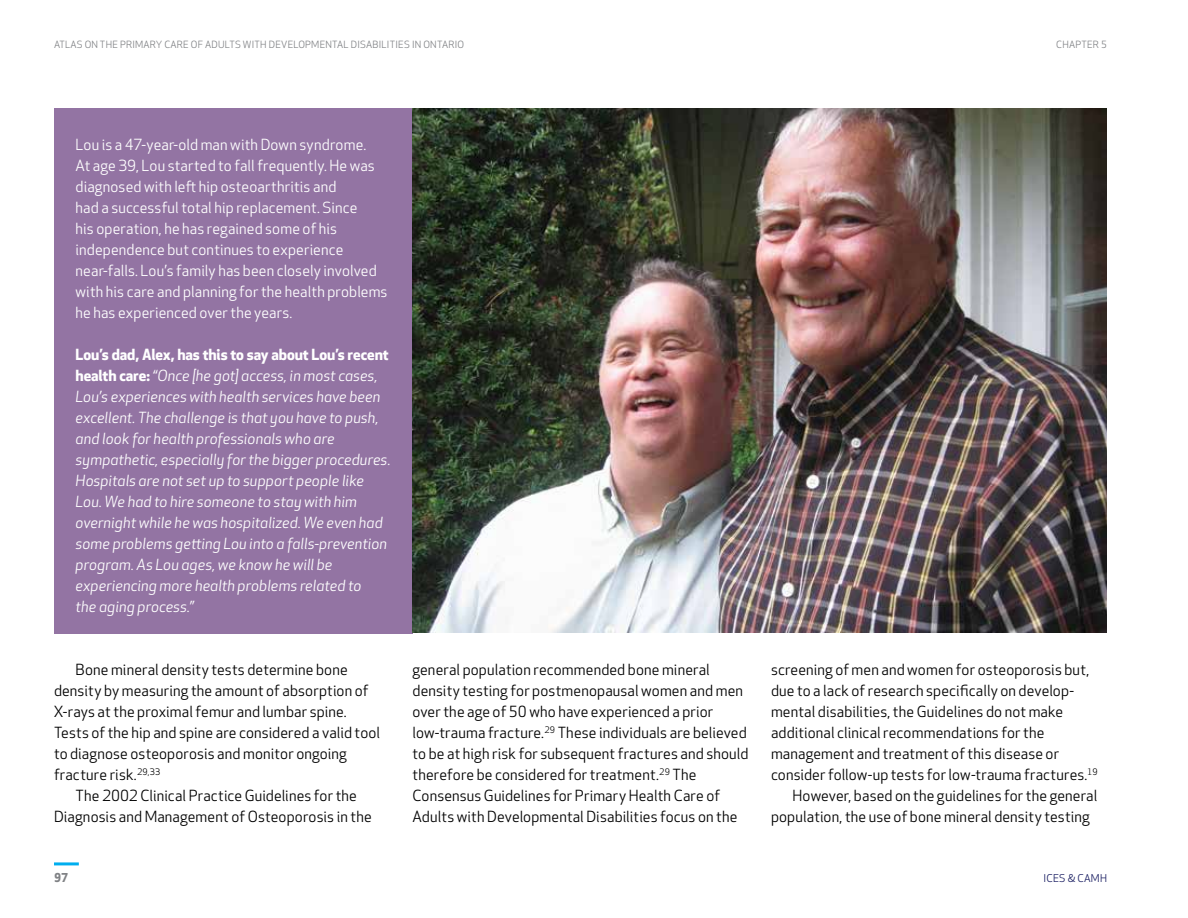
<style>
.page{position:relative;width:1188px;height:918px;background:#fff}
.page>*{position:absolute;margin:0;border:0;box-sizing:border-box;transform-origin:0 0}
.body{font:15px/21px "Apex New";letter-spacing:.01em;color:#000}
.body-no_indent{font:italic 15px/21px "Apex New";color:#fff}
.body-no_indent-2{font:15px/21px "Apex New";letter-spacing:.01em;color:#fff}
.t1{font:700 12px "Apex New";color:#808285}
.t2{font:10.5px "Apex New";letter-spacing:.025em;color:#171b60}
.t3{font:9.75px "Apex New";letter-spacing:.025em;color:#808285}
.s1{font-weight:700;font-style:normal}
</style>
<div class="page">
<hr style="left:54px;top:862px;width:25px;height:3px;background:#00aeef">
<div style="left:54px;top:108px;width:358px;height:526px;background:#9374a3"></div>
<img style="left:412px;top:108px;width:695px;height:525px">
<p class="t3" style="left:54px;top:38px;width:412px">ATLAS ON THE PRIMARY CARE OF ADULTS WITH DEVELOPMENTAL DISABILITIES IN ONTARIO</p>
<p class="t3" style="left:1056px;top:38px;width:14px">Chapter</p>
<p class="t3" style="left:1101px;top:38px;width:7px">5</p>
<p class="body-no_indent-2" style="left:76px;top:134px;width:313px">Lou is a 47-year-old man with Down syndrome.<br>At age 39, Lou started to fall frequently. He was diagnosed with left hip osteoarthritis and<br>had a successful total hip replacement. Since<br>his operation, he has regained some of his independence but continues to experience near-falls. Lou’s family has been closely involved with his care and planning for the health problems he has experienced over the years.</p>
<p class="body-no_indent" style="left:76px;top:344px;width:316px"><span class="s1">Lou’s dad, Alex, has this to say about Lou’s recent health care:</span> “Once [he got] access, in most cases, Lou’s experiences with health services have been excellent. The challenge is that you have to push, and look for health professionals who are sympathetic, especially for the bigger procedures.<br>Hospitals are not set up to support people like Lou. We had to hire someone to stay with him overnight while he was hospitalized. We even had some problems getting Lou into a falls-prevention program. As Lou ages, we know he will be experiencing more health problems related to<br>the aging process.”</p>
<p class="body" style="left:54px;top:659px;width:328px;text-indent:22px">Bone mineral density tests determine bone density by measuring the amount of absorption of X-rays at the proximal femur and lumbar spine.<br>Tests of the hip and spine are considered a valid tool to diagnose osteoporosis and monitor ongoing fracture risk.<sup>29,33</sup></p>
<p class="body" style="left:54px;top:785px;width:319px;text-align:center">The 2002 Clinical Practice Guidelines for the<br>Diagnosis and Management of Osteoporosis in the</p>
<p class="body" style="left:412px;top:659px;width:337px">general population recommended bone mineral density testing for postmenopausal women and men over the age of 50 who have experienced a prior low-trauma fracture.<sup>29</sup> These individuals are believed to be at high risk for subsequent fractures and should therefore be considered for treatment.<sup>29</sup> The Consensus Guidelines for Primary Health Care of Adults with Developmental Disabilities focus on the</p>
<p class="body" style="left:771px;top:659px;width:328px">screening of men and women for osteoporosis but, due to a lack of research specifically on develop&shy;mental disabilities, the Guidelines do not make additional clinical recommendations for the management and treatment of this disease or consider follow-up tests for low-trauma fractures.<sup>19</sup></p>
<p class="body" style="left:771px;top:785px;width:328px;text-indent:22px">However, based on the guidelines for the general population, the use of bone mineral density testing</p>
<p class="t1" style="left:54px;top:869px;width:16px">97</p>
<p class="t2" style="left:1043px;top:871px;width:65px">ICES &amp; CAMH</p>
</div>
